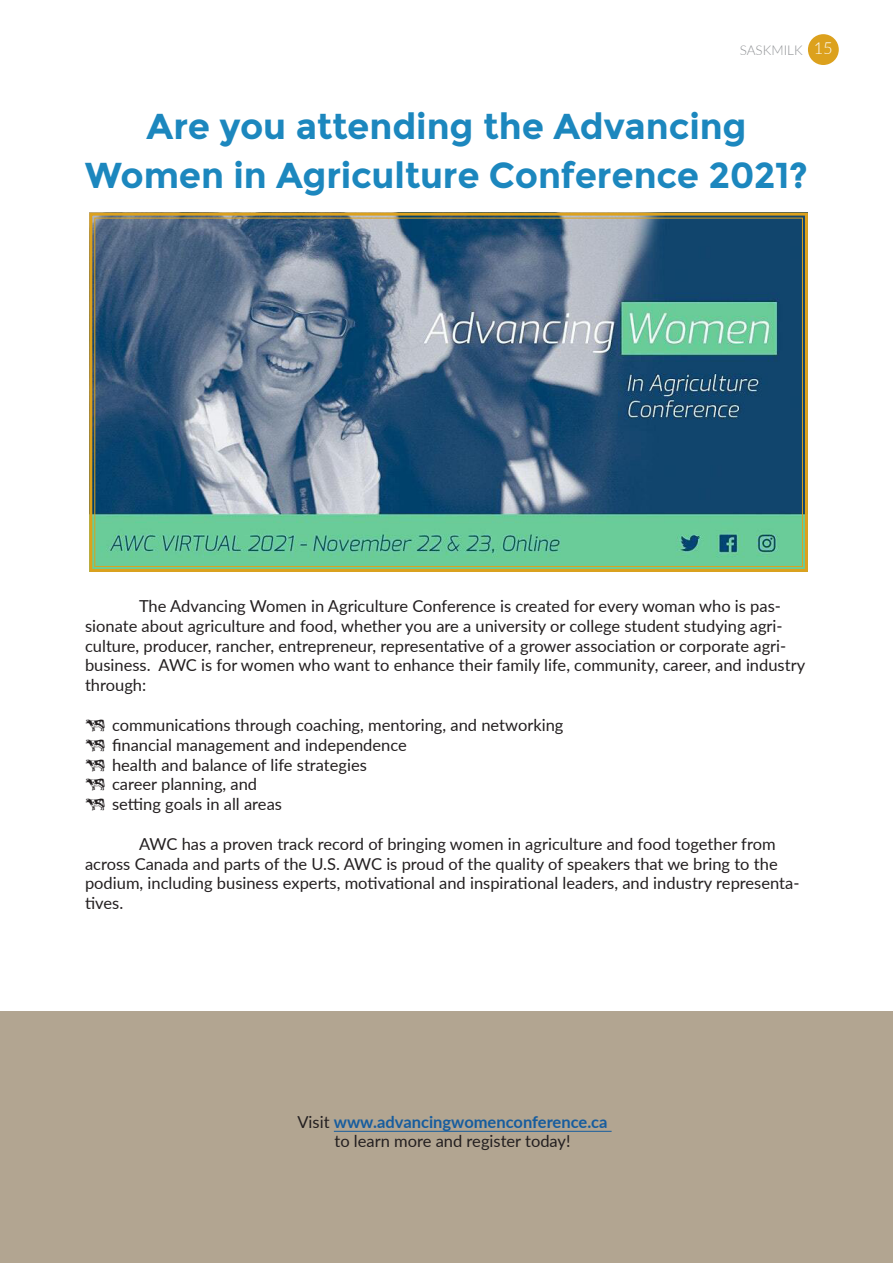
<style>
.page{position:relative;width:893px;height:1263px;background:#fff}
.page>*{position:absolute;margin:0;border:0;box-sizing:border-box;transform-origin:0 0}
.t1{font:700 36px "Montserrat";letter-spacing:-.005em;color:#1c87be}
.t2{font:16.5px/19.8px "Lato";color:#231f20}
.t3{font:700 16.5px "Lato";color:#175d9e}
.t4{font:300 13.5px "Lato";color:#939598}
.s1{font-size:16.5px;color:#fff}
.s2{font-weight:400;color:#231f20}
</style>
<div class="page">
<div style="left:808px;top:34px;width:31px;height:31px;background:#dca11d;border-radius:50%"></div>
<svg style="left:89px;top:212px;width:719px;height:360px;background:#537c87"></svg>
<div style="left:0;top:1011px;width:893px;height:252px;background:#b2a591"></div>
<hr style="left:334px;top:1131px;width:278px;height:1px;background:#175d9e">
<p class="t4" style="left:740px;top:41px;width:95px">SASKMILK <span class="s1">15</span></p>
<p class="t1" style="left:146px;top:105px;width:602px">Are you attending the Advancing</p>
<p class="t1" style="left:85px;top:154px;width:724px">Women in Agriculture Conference 2021?</p>
<p class="t2" style="left:85px;top:595px;width:722px;text-indent:54px">The Advancing Women in Agriculture Conference is created for every woman who is pas&shy;sionate about agriculture and food, whether you are a university or college student studying agri&shy;culture, producer, rancher, entrepreneur, representative of a grower association or corporate agri&shy;business. AWC is for women who want to enhance their family life, community, career, and industry through:</p>
<p class="t2" style="left:112px;top:714px;width:453px">communications through coaching, mentoring, and networking</p>
<p class="t2" style="left:112px;top:734px;width:296px">financial management and independence</p>
<p class="t2" style="left:112px;top:754px;width:256px">health and balance of life strategies</p>
<p class="t2" style="left:112px;top:774px;width:147px">career planning, and</p>
<p class="t2" style="left:112px;top:793px;width:171px">setting goals in all areas</p>
<p class="t2" style="left:85px;top:833px;width:716px;text-indent:54px">AWC has a proven track record of bringing women in agriculture and food together from across Canada and parts of the U.S. AWC is proud of the quality of speakers that we bring to the podium, including business experts, motivational and inspirational leaders, and industry representa&shy;tives.</p>
<p class="t3" style="left:297px;top:1109px;width:312px"><span class="s2">Visit</span> www.advancingwomenconference.ca</p>
<p class="t2" style="left:334px;top:1131px;width:238px">to learn more and register today!</p>
</div>
